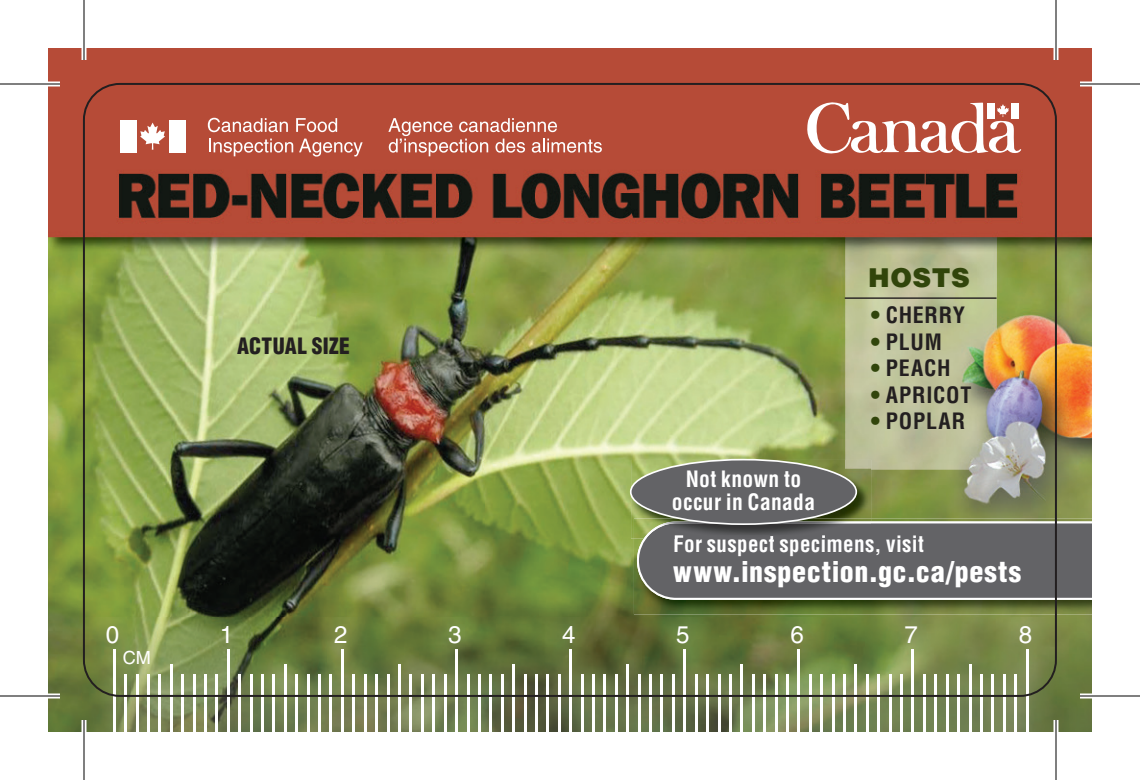
<style>
.page{position:relative;width:1140px;height:780px;background:#fff}
.page>*{position:absolute;margin:0;border:0;box-sizing:border-box;transform-origin:0 0}
.t1{font:900 condensed 28px "Helvetica";letter-spacing:.03em;color:#fff}
.t2{font:900 26px "Helvetica";letter-spacing:.02em;color:#31450b}
.t3{font:24px "Helvetica";color:#fff}
.t4{font:700 condensed 22px "Helvetica";letter-spacing:.035em;color:#231f20}
.t5{font:700 condensed 22px "Helvetica";letter-spacing:.015em;color:#fff;scale:.96 1}
.t6{font:700 condensed 22px/22.8px "Helvetica";letter-spacing:.015em;color:#fff;text-align:center}
.t7{font:900 condensed 22px "Helvetica";letter-spacing:.015em;color:#231f20}
.t8{font:18px "Helvetica";color:#fff}
.s1{color:#31450b}
</style>
<div class="page">
<img style="left:48px;top:48px;width:1044px;height:684px">
<img style="left:82px;top:618px;width:974px;height:114px">
<hr style="left:1026px;top:650px;width:2px;height:82px;background:#fff">
<hr style="left:1014px;top:675px;width:3px;height:57px;background:#fff">
<hr style="left:1003px;top:675px;width:2px;height:57px;background:#fff">
<hr style="left:992px;top:675px;width:2px;height:57px;background:#fff">
<hr style="left:980px;top:675px;width:3px;height:57px;background:#fff">
<hr style="left:957px;top:675px;width:3px;height:57px;background:#fff">
<hr style="left:946px;top:675px;width:2px;height:57px;background:#fff">
<hr style="left:935px;top:675px;width:2px;height:57px;background:#fff">
<hr style="left:923px;top:675px;width:3px;height:57px;background:#fff">
<hr style="left:969px;top:665px;width:2px;height:67px;background:#fff">
<hr style="left:912px;top:650px;width:2px;height:82px;background:#fff">
<hr style="left:900px;top:675px;width:3px;height:57px;background:#fff">
<hr style="left:889px;top:675px;width:2px;height:57px;background:#fff">
<hr style="left:878px;top:675px;width:2px;height:57px;background:#fff">
<hr style="left:866px;top:675px;width:2px;height:57px;background:#fff">
<hr style="left:843px;top:675px;width:3px;height:57px;background:#fff">
<hr style="left:832px;top:675px;width:2px;height:57px;background:#fff">
<hr style="left:821px;top:675px;width:2px;height:57px;background:#fff">
<hr style="left:809px;top:675px;width:2px;height:57px;background:#fff">
<hr style="left:855px;top:665px;width:2px;height:67px;background:#fff">
<hr style="left:798px;top:650px;width:2px;height:82px;background:#fff">
<hr style="left:786px;top:675px;width:3px;height:57px;background:#fff">
<hr style="left:775px;top:675px;width:2px;height:57px;background:#fff">
<hr style="left:763px;top:675px;width:3px;height:57px;background:#fff">
<hr style="left:752px;top:675px;width:2px;height:57px;background:#fff">
<hr style="left:729px;top:675px;width:3px;height:57px;background:#fff">
<hr style="left:718px;top:675px;width:2px;height:57px;background:#fff">
<hr style="left:706px;top:675px;width:3px;height:57px;background:#fff">
<hr style="left:695px;top:675px;width:2px;height:57px;background:#fff">
<hr style="left:741px;top:665px;width:2px;height:67px;background:#fff">
<hr style="left:684px;top:650px;width:2px;height:82px;background:#fff">
<hr style="left:672px;top:675px;width:2px;height:57px;background:#fff">
<hr style="left:661px;top:675px;width:2px;height:57px;background:#fff">
<hr style="left:649px;top:675px;width:3px;height:57px;background:#fff">
<hr style="left:638px;top:675px;width:2px;height:57px;background:#fff">
<hr style="left:615px;top:675px;width:2px;height:57px;background:#fff">
<hr style="left:604px;top:675px;width:2px;height:57px;background:#fff">
<hr style="left:592px;top:675px;width:3px;height:57px;background:#fff">
<hr style="left:581px;top:675px;width:2px;height:57px;background:#fff">
<hr style="left:627px;top:665px;width:2px;height:67px;background:#fff">
<hr style="left:569px;top:650px;width:3px;height:82px;background:#fff">
<hr style="left:558px;top:675px;width:2px;height:57px;background:#fff">
<hr style="left:547px;top:675px;width:2px;height:57px;background:#fff">
<hr style="left:535px;top:675px;width:3px;height:57px;background:#fff">
<hr style="left:524px;top:675px;width:2px;height:57px;background:#fff">
<hr style="left:501px;top:675px;width:2px;height:57px;background:#fff">
<hr style="left:490px;top:675px;width:2px;height:57px;background:#fff">
<hr style="left:478px;top:675px;width:3px;height:57px;background:#fff">
<hr style="left:467px;top:675px;width:2px;height:57px;background:#fff">
<hr style="left:512px;top:665px;width:3px;height:67px;background:#fff">
<hr style="left:455px;top:650px;width:3px;height:82px;background:#fff">
<hr style="left:444px;top:675px;width:2px;height:57px;background:#fff">
<hr style="left:433px;top:675px;width:2px;height:57px;background:#fff">
<hr style="left:421px;top:675px;width:2px;height:57px;background:#fff">
<hr style="left:410px;top:675px;width:2px;height:57px;background:#fff">
<hr style="left:387px;top:675px;width:2px;height:57px;background:#fff">
<hr style="left:376px;top:675px;width:2px;height:57px;background:#fff">
<hr style="left:364px;top:675px;width:2px;height:57px;background:#fff">
<hr style="left:353px;top:675px;width:2px;height:57px;background:#fff">
<hr style="left:398px;top:665px;width:3px;height:67px;background:#fff">
<hr style="left:341px;top:650px;width:3px;height:82px;background:#fff">
<hr style="left:330px;top:675px;width:2px;height:57px;background:#fff">
<hr style="left:318px;top:675px;width:3px;height:57px;background:#fff">
<hr style="left:307px;top:675px;width:2px;height:57px;background:#fff">
<hr style="left:296px;top:675px;width:2px;height:57px;background:#fff">
<hr style="left:273px;top:675px;width:2px;height:57px;background:#fff">
<hr style="left:261px;top:675px;width:3px;height:57px;background:#fff">
<hr style="left:250px;top:675px;width:2px;height:57px;background:#fff">
<hr style="left:239px;top:675px;width:2px;height:57px;background:#fff">
<hr style="left:284px;top:665px;width:2px;height:67px;background:#fff">
<hr style="left:227px;top:650px;width:2px;height:82px;background:#fff">
<hr style="left:216px;top:675px;width:2px;height:57px;background:#fff">
<hr style="left:204px;top:675px;width:3px;height:57px;background:#fff">
<hr style="left:193px;top:675px;width:2px;height:57px;background:#fff">
<hr style="left:182px;top:675px;width:2px;height:57px;background:#fff">
<hr style="left:159px;top:675px;width:2px;height:57px;background:#fff">
<hr style="left:147px;top:675px;width:3px;height:57px;background:#fff">
<hr style="left:136px;top:675px;width:2px;height:57px;background:#fff">
<hr style="left:125px;top:675px;width:2px;height:57px;background:#fff">
<hr style="left:170px;top:665px;width:2px;height:67px;background:#fff">
<hr style="left:113px;top:650px;width:2px;height:82px;background:#fff">
<hr style="left:845px;top:297px;width:152px;height:2px;background:#231f20">
<img style="left:634px;top:518px;width:458px;height:96px">
<svg style="left:637px;top:521px;width:455px;height:79px;background:#69696b"></svg>
<img style="left:631px;top:460px;width:240px;height:79px">
<img style="left:634px;top:518px;width:237px;height:21px">
<img style="left:644px;top:521px;width:227px;height:18px">
<img style="left:675px;top:535px;width:196px;height:4px">
<div style="left:631px;top:460px;width:225px;height:64px;background:#636366;border-radius:50%"></div>
<div style="left:630px;top:459px;width:227px;height:66px;border:2px solid #fff;border-radius:50%"></div>
<svg style="left:807px;top:102px;width:214px;height:51px"></svg>
<svg style="left:140px;top:123px;width:25px;height:27px"></svg>
<div style="left:169px;top:120px;width:16px;height:32px;background:#fff"></div>
<div style="left:120px;top:120px;width:16px;height:32px;background:#fff"></div>
<svg style="left:208px;top:118px;width:80px;height:14px"></svg>
<svg style="left:296px;top:118px;width:10px;height:14px"></svg>
<svg style="left:307px;top:122px;width:9px;height:10px"></svg>
<div style="left:309px;top:123px;width:5px;height:8px;background:#b64b37;border-radius:50%"></div>
<svg style="left:318px;top:122px;width:9px;height:10px"></svg>
<div style="left:319px;top:123px;width:6px;height:8px;background:#b64b37;border-radius:50%"></div>
<svg style="left:328px;top:118px;width:9px;height:14px"></svg>
<svg style="left:209px;top:139px;width:84px;height:17px"></svg>
<svg style="left:299px;top:139px;width:64px;height:18px"></svg>
<svg style="left:388px;top:118px;width:214px;height:38px;background:#c46e5e"></svg>
<hr style="left:0;top:82px;width:60px;height:4px;background:#fff">
<hr style="left:1080px;top:82px;width:60px;height:4px;background:#fff">
<hr style="left:0;top:694px;width:60px;height:4px;background:#fff">
<hr style="left:1080px;top:694px;width:60px;height:4px;background:#fff">
<hr style="left:82px;top:0;width:4px;height:60px;background:#fff">
<hr style="left:82px;top:720px;width:4px;height:60px;background:#fff">
<hr style="left:1054px;top:0;width:4px;height:60px;background:#fff">
<hr style="left:1054px;top:720px;width:4px;height:60px;background:#fff">
<hr style="left:0;top:83px;width:60px;height:2px;background:#000">
<hr style="left:1080px;top:83px;width:60px;height:2px;background:#000">
<hr style="left:0;top:695px;width:60px;height:2px;background:#000">
<hr style="left:1080px;top:695px;width:60px;height:2px;background:#000">
<hr style="left:83px;top:0;width:2px;height:60px;background:#000">
<hr style="left:83px;top:720px;width:2px;height:60px;background:#000">
<hr style="left:1055px;top:0;width:2px;height:60px;background:#000">
<hr style="left:1055px;top:720px;width:2px;height:60px;background:#000">
<p class="t7" style="left:237px;top:332px;width:114px">ACTUAL SIZE</p>
<p class="t2" style="left:868px;top:261px;width:103px">HOSTS</p>
<p class="t6" style="left:672px;top:467px;width:145px">Not known to occur in Canada</p>
<p class="t4" style="left:871px;top:302px;width:96px"><span class="s1">•</span> CHERRY</p>
<p class="t4" style="left:871px;top:329px;width:72px"><span class="s1">•</span> PLUM</p>
<p class="t4" style="left:871px;top:355px;width:81px"><span class="s1">•</span> PEACH</p>
<p class="t4" style="left:871px;top:381px;width:102px"><span class="s1">•</span> APRICOT</p>
<p class="t4" style="left:871px;top:408px;width:96px"><span class="s1">•</span> POPLAR</p>
<p class="t5" style="left:673px;top:530px;width:263px">For suspect specimens, visit</p>
<p class="t1" style="left:673px;top:554px;width:349px">www.inspection.gc.ca/pests</p>
<p class="t3" style="left:106px;top:621px;width:15px">0</p>
<p class="t3" style="left:220px;top:621px;width:15px">1</p>
<p class="t3" style="left:334px;top:621px;width:15px">2</p>
<p class="t3" style="left:448px;top:621px;width:15px">3</p>
<p class="t3" style="left:562px;top:621px;width:15px">4</p>
<p class="t3" style="left:676px;top:621px;width:15px">5</p>
<p class="t3" style="left:791px;top:621px;width:15px">6</p>
<p class="t3" style="left:905px;top:621px;width:15px">7</p>
<p class="t3" style="left:1019px;top:621px;width:15px">8</p>
<p class="t8" style="left:123px;top:647px;width:30px">CM</p>
</div>
